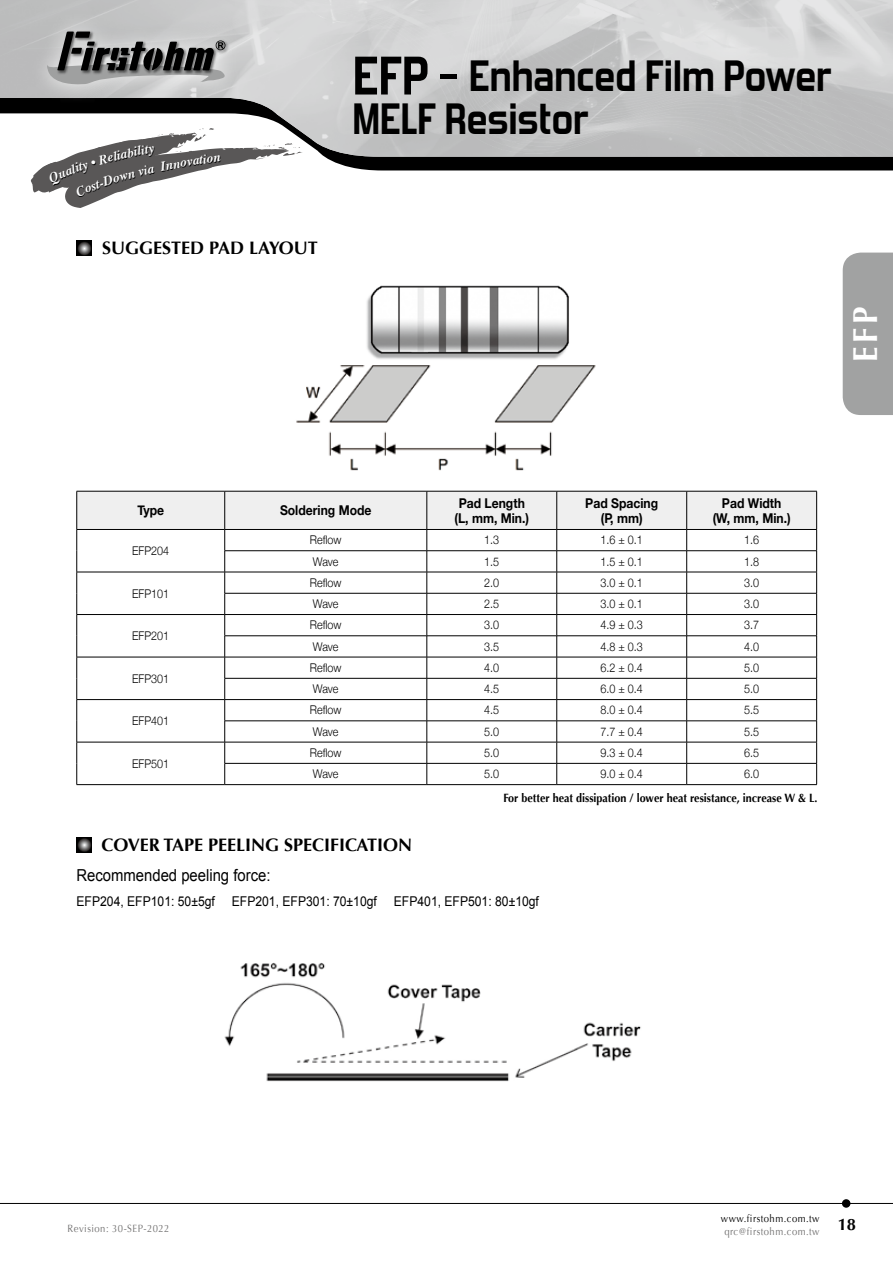
<style>
.page{position:relative;width:893px;height:1263px;background:#fff}
.page>*{position:absolute;margin:0;border:0;box-sizing:border-box;transform-origin:0 0}
.t1{font:700 43.5px/42.8px "Forgotten Futurist Rg";color:#000}
.t2{font:700 34.5px "Optima";color:#fff;scale:.9 1}
.t3{font:700 18px "Optima";color:#000}
.t4{font:16.5px "Arial";color:#000;scale:.9 1}
.t5{font:700 16.5px "Optima";color:#000}
.t6{font:700 13.5px/15px "Helvetica Neue";color:#000;text-align:center;scale:.9 1}
.t7{font:13.5px "Arial";color:#000;scale:.9 1}
.t8{font:300 12px "Helvetica Neue";color:#000;scale:.9 1}
.t9{font:700 12px "Optima";color:#000;scale:.9 1}
.t10{font:10.5px "Optima";letter-spacing:.05em;color:#727171;scale:.9 1}
.t11{font:10.5px "Optima";letter-spacing:.05em;color:#000;scale:.9 1}
.s1{font-size:54px}
</style>
<div class="page">
<div style="left:325px;top:157px;width:568px;height:13px;background:#000"></div>
<img style="left:0;top:0;width:893px;height:157px">
<div style="left:29px;top:12px;width:215px;height:92px;background:#fff;opacity:.85"></div>
<img style="left:79px;top:30px;width:16px;height:2px">
<img style="left:56px;top:30px;width:23px;height:2px">
<img style="left:227px;top:39px;width:3px;height:16px">
<svg style="left:47px;top:32px;width:180px;height:53px;background:#888"></svg>
<hr style="left:0;top:1203px;width:893px;height:1px;background:#000">
<div style="left:842px;top:1199px;width:8px;height:9px;background:#000;border-radius:50%"></div>
<div style="left:843px;top:253px;width:50px;height:162px;background:#a1a2a2"></div>
<img style="left:296px;top:365px;width:300px;height:106px">
<img style="left:366px;top:285px;width:203px;height:74px">
<svg style="left:76px;top:492px;width:741px;height:292px"></svg>
<hr style="left:77px;top:784px;width:148px;height:1px;background:#000">
<hr style="left:225px;top:784px;width:202px;height:1px;background:#000">
<hr style="left:427px;top:784px;width:130px;height:1px;background:#000">
<hr style="left:557px;top:784px;width:130px;height:1px;background:#000">
<hr style="left:687px;top:784px;width:130px;height:1px;background:#000">
<hr style="left:77px;top:491px;width:148px;height:1px;background:#000">
<hr style="left:76px;top:491px;width:1px;height:38px;background:#000">
<hr style="left:225px;top:491px;width:202px;height:1px;background:#000">
<hr style="left:427px;top:491px;width:130px;height:1px;background:#000">
<hr style="left:557px;top:491px;width:130px;height:1px;background:#000">
<hr style="left:687px;top:491px;width:130px;height:1px;background:#000">
<img style="left:224px;top:962px;width:417px;height:120px">
<svg style="left:77px;top:241px;width:14px;height:14px"></svg>
<svg style="left:77px;top:837px;width:14px;height:15px"></svg>
<svg style="left:31px;top:127px;width:272px;height:81px"></svg>
<h1 class="t1" style="left:353px;top:54px;width:481px"><span class="s1">EFP -</span> Enhanced Film Power<br>MELF Resistor</h1>
<h3 class="t3" style="left:102px;top:238px;width:217px">SUGGESTED PAD LAYOUT</h3>
<h2 class="t2" style="left:845px;top:361px;width:62px;rotate:-90deg">EFP</h2>
<p class="t6" style="left:137px;top:503px;width:31px">Type</p>
<p class="t6" style="left:280px;top:503px;width:103px">Soldering Mode</p>
<p class="t6" style="left:454px;top:496px;width:84px">Pad Length (L, mm, Min.)</p>
<p class="t6" style="left:585px;top:496px;width:83px">Pad Spacing (P, mm)</p>
<p class="t6" style="left:713px;top:496px;width:88px">Pad Width (W, mm, Min.)</p>
<p class="t8" style="left:132px;top:541px;width:43px">EFP204</p>
<p class="t8" style="left:310px;top:530px;width:37px">Reflow</p>
<p class="t8" style="left:484px;top:530px;width:18px">1.3</p>
<p class="t8" style="left:600px;top:530px;width:49px">1.6 ± 0.1</p>
<p class="t8" style="left:744px;top:530px;width:18px">1.6</p>
<p class="t8" style="left:313px;top:552px;width:30px">Wave</p>
<p class="t8" style="left:484px;top:552px;width:18px">1.5</p>
<p class="t8" style="left:600px;top:552px;width:49px">1.5 ± 0.1</p>
<p class="t8" style="left:744px;top:552px;width:18px">1.8</p>
<p class="t8" style="left:132px;top:584px;width:43px">EFP101</p>
<p class="t8" style="left:132px;top:626px;width:43px">EFP201</p>
<p class="t8" style="left:132px;top:669px;width:43px">EFP301</p>
<p class="t8" style="left:132px;top:711px;width:43px">EFP401</p>
<p class="t8" style="left:310px;top:573px;width:37px">Reflow</p>
<p class="t8" style="left:484px;top:573px;width:18px">2.0</p>
<p class="t8" style="left:600px;top:573px;width:49px">3.0 ± 0.1</p>
<p class="t8" style="left:744px;top:573px;width:18px">3.0</p>
<p class="t8" style="left:313px;top:594px;width:30px">Wave</p>
<p class="t8" style="left:484px;top:594px;width:18px">2.5</p>
<p class="t8" style="left:600px;top:594px;width:49px">3.0 ± 0.1</p>
<p class="t8" style="left:744px;top:594px;width:18px">3.0</p>
<p class="t8" style="left:310px;top:615px;width:37px">Reflow</p>
<p class="t8" style="left:484px;top:615px;width:18px">3.0</p>
<p class="t8" style="left:600px;top:615px;width:49px">4.9 ± 0.3</p>
<p class="t8" style="left:744px;top:615px;width:18px">3.7</p>
<p class="t8" style="left:313px;top:637px;width:30px">Wave</p>
<p class="t8" style="left:484px;top:637px;width:18px">3.5</p>
<p class="t8" style="left:600px;top:637px;width:49px">4.8 ± 0.3</p>
<p class="t8" style="left:744px;top:637px;width:18px">4.0</p>
<p class="t8" style="left:310px;top:658px;width:37px">Reflow</p>
<p class="t8" style="left:484px;top:658px;width:18px">4.0</p>
<p class="t8" style="left:600px;top:658px;width:49px">6.2 ± 0.4</p>
<p class="t8" style="left:744px;top:658px;width:18px">5.0</p>
<p class="t8" style="left:313px;top:679px;width:30px">Wave</p>
<p class="t8" style="left:484px;top:679px;width:18px">4.5</p>
<p class="t8" style="left:600px;top:679px;width:49px">6.0 ± 0.4</p>
<p class="t8" style="left:744px;top:679px;width:18px">5.0</p>
<p class="t8" style="left:310px;top:700px;width:37px">Reflow</p>
<p class="t8" style="left:484px;top:700px;width:18px">4.5</p>
<p class="t8" style="left:600px;top:700px;width:49px">8.0 ± 0.4</p>
<p class="t8" style="left:744px;top:700px;width:18px">5.5</p>
<p class="t8" style="left:313px;top:722px;width:30px">Wave</p>
<p class="t8" style="left:484px;top:722px;width:18px">5.0</p>
<p class="t8" style="left:600px;top:722px;width:49px">7.7 ± 0.4</p>
<p class="t8" style="left:744px;top:722px;width:18px">5.5</p>
<p class="t8" style="left:310px;top:743px;width:37px">Reflow</p>
<p class="t8" style="left:484px;top:743px;width:18px">5.0</p>
<p class="t8" style="left:600px;top:743px;width:49px">9.3 ± 0.4</p>
<p class="t8" style="left:744px;top:743px;width:18px">6.5</p>
<p class="t8" style="left:313px;top:764px;width:30px">Wave</p>
<p class="t8" style="left:484px;top:764px;width:18px">5.0</p>
<p class="t8" style="left:600px;top:764px;width:49px">9.0 ± 0.4</p>
<p class="t8" style="left:744px;top:764px;width:18px">6.0</p>
<p class="t9" style="left:503px;top:791px;width:350px">For better heat dissipation / lower heat resistance, increase W &amp; L.</p>
<h3 class="t3" style="left:102px;top:834px;width:312px">COVER TAPE PEELING SPECIFICATION</h3>
<p class="t8" style="left:132px;top:754px;width:43px">EFP501</p>
<h3 class="t4" style="left:77px;top:864px;width:217px">Recommended peeling force:</h3>
<p class="t7" style="left:77px;top:892px;width:155px">EFP204, EFP101: 50±5gf</p>
<p class="t7" style="left:232px;top:892px;width:163px">EFP201, EFP301: 70±10gf</p>
<p class="t7" style="left:394px;top:892px;width:163px">EFP401, EFP501: 80±10gf</p>
<p class="t11" style="left:721px;top:1212px;width:111px">www.firstohm.com.tw</p>
<p class="t10" style="left:68px;top:1222px;width:115px">Revision: 30-SEP-2022</p>
<p class="t10" style="left:724px;top:1225px;width:107px">qrc@firstohm.com.tw</p>
<h3 class="t5" style="left:838px;top:1215px;width:20px">18</h3>
</div>
